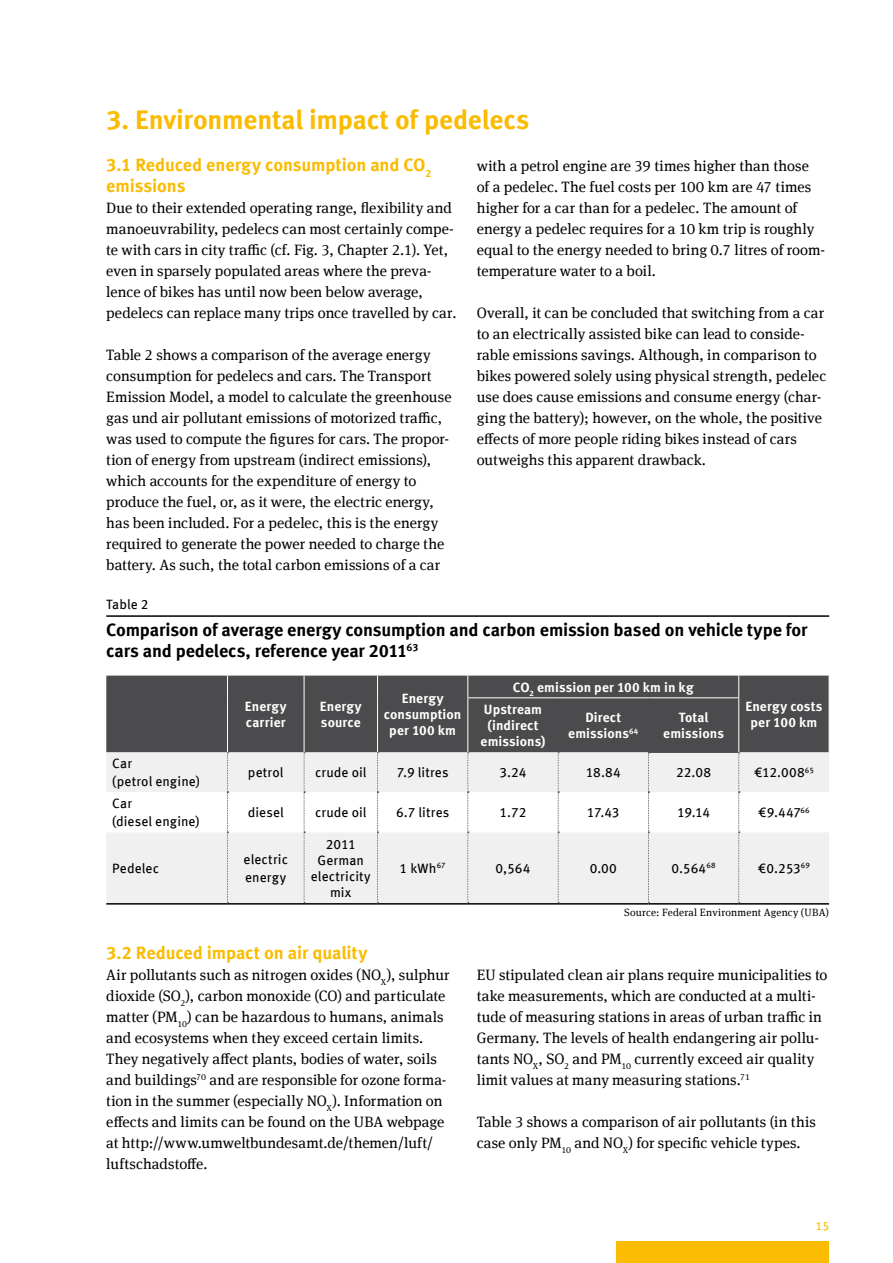
<style>
.page{position:relative;width:893px;height:1263px;background:#fff}
.page>*{position:absolute;margin:0;border:0;box-sizing:border-box;transform-origin:0 0}
.Überschrift_1{font:700 27px "Meta Offc";letter-spacing:-.005em;color:#fabb00}
.t1{font:700 18px/21px "Meta Offc";letter-spacing:-.01em;color:#000}
.Überschrift_2{font:700 18px/21px "Meta Offc";letter-spacing:-.01em;color:#fabb00}
.Mengentext{font:15px/21px "Meta Serif Offc";letter-spacing:.005em;color:#000}
.Tabelle{font:13.5px/16.2px "Meta Offc Norm";letter-spacing:.005em;color:#000}
.Tabelle-2{font:700 13.5px/16.2px "Meta Offc";letter-spacing:.005em;color:#fff;text-align:center}
.t2{font:12px "Meta Offc Norm";color:#fabb00}
.t3{font:10.5px "Meta Serif Offc";letter-spacing:.02em;color:#000}
</style>
<div class="page">
<div style="left:617px;top:1242px;width:212px;height:21px;background:#fabb00"></div>
<hr style="left:106px;top:615px;width:723px;height:2px;background:#000">
<div style="left:106px;top:676px;width:723px;height:76px;background:#4b4b4d"></div>
<svg style="left:227px;top:676px;width:1px;height:22px"></svg>
<svg style="left:304px;top:676px;width:1px;height:22px"></svg>
<svg style="left:377px;top:676px;width:1px;height:22px"></svg>
<svg style="left:467px;top:676px;width:1px;height:21px"></svg>
<svg style="left:738px;top:676px;width:1px;height:21px"></svg>
<hr style="left:227px;top:698px;width:1px;height:54px;background:#fff">
<hr style="left:304px;top:698px;width:1px;height:54px;background:#fff">
<hr style="left:377px;top:698px;width:1px;height:54px;background:#fff">
<hr style="left:467px;top:698px;width:1px;height:54px;background:#fff">
<svg style="left:106px;top:752px;width:723px;height:151px"></svg>
<hr style="left:106px;top:903px;width:121px;height:1px;background:#000">
<hr style="left:227px;top:903px;width:77px;height:1px;background:#000">
<hr style="left:304px;top:903px;width:74px;height:1px;background:#000">
<hr style="left:378px;top:903px;width:90px;height:1px;background:#000">
<hr style="left:468px;top:903px;width:90px;height:1px;background:#000">
<hr style="left:558px;top:903px;width:90px;height:1px;background:#000">
<hr style="left:648px;top:903px;width:91px;height:1px;background:#000">
<hr style="left:739px;top:903px;width:90px;height:1px;background:#000">
<hr style="left:648px;top:698px;width:1px;height:54px;background:#4b4b4d">
<hr style="left:648px;top:752px;width:91px;height:1px;background:#4b4b4d">
<hr style="left:738px;top:698px;width:1px;height:54px;background:#fff">
<hr style="left:467px;top:697px;width:91px;height:1px;background:#fff">
<hr style="left:558px;top:697px;width:90px;height:1px;background:#fff">
<hr style="left:648px;top:697px;width:91px;height:1px;background:#fff">
<p class="Überschrift_1" style="left:106px;top:104px;width:425px">3. Environmental impact of pedelecs</p>
<p class="Überschrift_2" style="left:106px;top:155px;width:326px">3.1 Reduced energy consumption and CO<sub>2 </sub>emissions</p>
<p class="Mengentext" style="left:106px;top:198px;width:352px">Due to their extended operating range, flexibility and manoeuvrability, pedelecs can most certainly compe&shy;te with cars in city traffic (cf. Fig. 3, Chapter 2.1). Yet, even in sparsely populated areas where the preva&shy;lence of bikes has until now been below average, pedelecs can replace many trips once travelled by car.</p>
<p class="Mengentext" style="left:106px;top:345px;width:347px">Table 2 shows a comparison of the average energy consumption for pedelecs and cars. The Transport Emission Model, a model to calculate the greenhouse gas und air pollutant emissions of motorized traffic, was used to compute the figures for cars. The propor&shy;tion of energy from upstream (indirect emissions), which accounts for the expenditure of energy to produce the fuel, or, as it were, the electric energy, has been included. For a pedelec, this is the energy required to generate the power needed to charge the battery. As such, the total carbon emissions of a car</p>
<p class="Mengentext" style="left:477px;top:156px;width:350px">with a petrol engine are 39 times higher than those of a pedelec. The fuel costs per 100 km are 47 times higher for a car than for a pedelec. The amount of energy a pedelec requires for a 10 km trip is roughly equal to the energy needed to bring 0.7 litres of room&shy;temperature water to a boil.</p>
<p class="Mengentext" style="left:477px;top:303px;width:351px">Overall, it can be concluded that switching from a car to an electrically assisted bike can lead to conside&shy;rable emissions savings. Although, in comparison to bikes powered solely using physical strength, pedelec use does cause emissions and consume energy (char&shy;ging the battery); however, on the whole, the positive effects of more people riding bikes instead of cars outweighs this apparent drawback.</p>
<p class="Tabelle" style="left:106px;top:597px;width:44px">Table 2</p>
<p class="t1" style="left:106px;top:620px;width:703px">Comparison of average energy consumption and carbon emission based on vehicle type for cars and pedelecs, reference year 2011<sup>63</sup></p>
<p class="Tabelle" style="left:112px;top:756px;width:21px">Car</p>
<p class="Tabelle" style="left:112px;top:774px;width:89px">(petrol engine)</p>
<p class="Tabelle" style="left:112px;top:796px;width:21px">Car</p>
<p class="Tabelle" style="left:112px;top:814px;width:89px">(diesel engine)</p>
<p class="Tabelle-2" style="left:245px;top:699px;width:43px;text-align:left">Energy carrier</p>
<p class="Tabelle-2" style="left:320px;top:699px;width:43px;text-align:left">Energy source</p>
<p class="Tabelle-2" style="left:384px;top:691px;width:79px">Energy consumption per 100 km</p>
<p class="Tabelle-2" style="left:513px;top:679px;width:182px">CO<sub>2</sub> emission per 100 km in kg</p>
<p class="Tabelle-2" style="left:481px;top:702px;width:66px">Upstream (indirect emissions)</p>
<p class="Tabelle-2" style="left:585px;top:710px;width:37px">Direct</p>
<p class="Tabelle-2" style="left:568px;top:726px;width:72px">emissions<sup>64</sup></p>
<p class="Tabelle-2" style="left:679px;top:710px;width:31px">Total</p>
<p class="Tabelle-2" style="left:663px;top:726px;width:62px">emissions</p>
<p class="Tabelle-2" style="left:745px;top:699px;width:79px">Energy costs per 100 km</p>
<p class="Tabelle" style="left:248px;top:765px;width:37px">petrol</p>
<p class="Tabelle" style="left:315px;top:765px;width:53px">crude oil</p>
<p class="Tabelle" style="left:397px;top:765px;width:54px">7.9 litres</p>
<p class="Tabelle" style="left:499px;top:765px;width:28px">3.24</p>
<p class="Tabelle" style="left:586px;top:765px;width:37px">18.84</p>
<p class="Tabelle" style="left:676px;top:765px;width:36px">22.08</p>
<p class="Tabelle" style="left:754px;top:765px;width:61px">€12.008<sup>65</sup></p>
<p class="Tabelle" style="left:248px;top:805px;width:38px">diesel</p>
<p class="Tabelle" style="left:315px;top:805px;width:53px">crude oil</p>
<p class="Tabelle" style="left:396px;top:805px;width:55px">6.7 litres</p>
<p class="Tabelle" style="left:500px;top:805px;width:28px">1.72</p>
<p class="Tabelle" style="left:587px;top:805px;width:34px">17.43</p>
<p class="Tabelle" style="left:677px;top:805px;width:35px">19.14</p>
<p class="Tabelle" style="left:758px;top:805px;width:53px">€9.447<sup>66</sup></p>
<p class="Tabelle" style="left:112px;top:860px;width:48px">Pedelec</p>
<p class="Tabelle" style="left:244px;top:850px;width:46px;line-height:18px">electric energy</p>
<p class="Tabelle" style="left:311px;top:836px;width:61px;text-align:center">2011<br>German electricity mix</p>
<p class="Tabelle" style="left:400px;top:860px;width:48px">1 kWh<sup>67</sup></p>
<p class="Tabelle" style="left:495px;top:860px;width:36px">0,564</p>
<p class="Tabelle" style="left:590px;top:860px;width:29px">0.00</p>
<p class="Tabelle" style="left:671px;top:860px;width:46px">0.564<sup>68</sup></p>
<p class="Tabelle" style="left:758px;top:860px;width:53px">€0.253<sup>69</sup></p>
<p class="t3" style="left:624px;top:906px;width:206px">Source: Federal Environment Agency (UBA)</p>
<p class="Überschrift_2" style="left:106px;top:942px;width:263px">3.2 Reduced impact on air quality</p>
<p class="Mengentext" style="left:106px;top:964px;width:345px">Air pollutants such as nitrogen oxides (NO<sub>X</sub>), sulphur dioxide (SO<sub>2</sub>), carbon monoxide (CO) and particulate matter (PM<sub>10</sub>) can be hazardous to humans, animals and ecosystems when they exceed certain limits.<br>They negatively affect plants, bodies of water, soils and buildings<sup>70</sup> and are responsible for ozone forma&shy;tion in the summer (especially NO<sub>X</sub>). Information on effects and limits can be found on the UBA webpage at http://www.umweltbundesamt.de/themen/luft/ luftschadstoffe.</p>
<p class="Mengentext" style="left:477px;top:964px;width:352px">EU stipulated clean air plans require municipalities to take measurements, which are conducted at a multi&shy;tude of measuring stations in areas of urban traffic in Germany. The levels of health endangering air pollu&shy;tants NO<sub>X</sub>, SO<sub>2</sub> and PM<sub>10</sub> currently exceed air quality limit values at many measuring stations.<sup>71</sup></p>
<p class="Mengentext" style="left:477px;top:1111px;width:341px">Table 3 shows a comparison of air pollutants (in this case only PM<sub>10</sub> and NO<sub>X</sub>) for specific vehicle types.</p>
<p class="t2" style="left:815px;top:1218px;width:15px">15</p>
</div>
